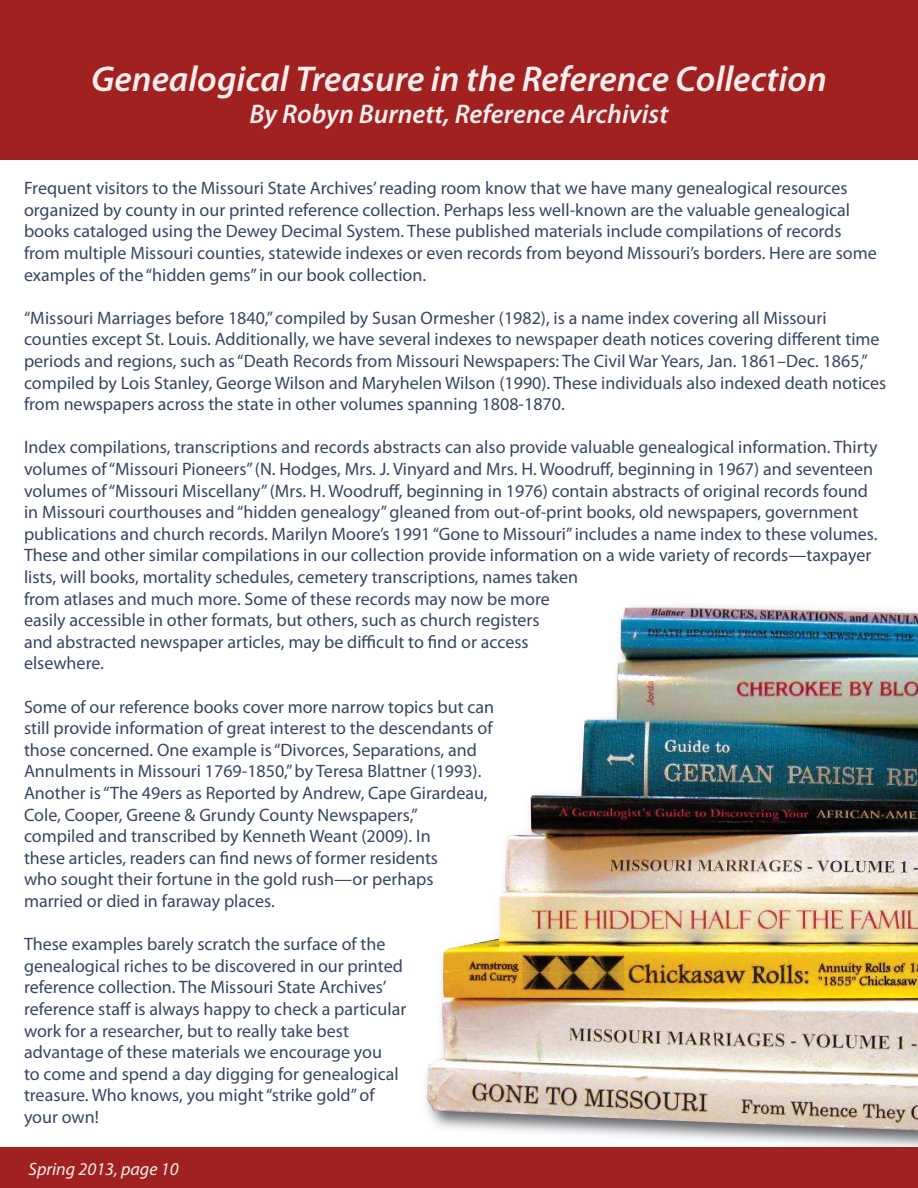
<style>
.page{position:relative;width:918px;height:1188px;background:#fff}
.page>*{position:absolute;margin:0;border:0;box-sizing:border-box;transform-origin:0 0}
.t1{font:italic 600 36px "Myriad Pro";color:#f7eded}
.t2{font:italic 600 27px "Myriad Pro";color:#f7eded}
.t3{font:18px/21.6px "Myriad Pro";color:#384563}
.t4{font:italic 18px "Myriad Pro";color:#f7eded}
</style>
<div class="page">
<img style="left:389px;top:606px;width:529px;height:542px">
<img style="left:427px;top:607px;width:491px;height:524px">
<div style="left:0;top:0;width:918px;height:160px;background:#a12121"></div>
<div style="left:0;top:1148px;width:918px;height:40px;background:#a12121"></div>
<p class="t1" style="left:91px;top:56px;width:737px">Genealogical Treasure in the Reference Collection</p>
<p class="t2" style="left:250px;top:97px;width:420px">By Robyn Burnett, Reference Archivist</p>
<p class="t3" style="left:24px;top:177px;width:854px">Frequent visitors to the Missouri State Archives’ reading room know that we have many genealogical resources organized by county in our printed reference collection. Perhaps less well-known are the valuable genealogical books cataloged using the Dewey Decimal System. These published materials include compilations of records from multiple Missouri counties, statewide indexes or even records from beyond Missouri’s borders. Here are some examples of the “hidden gems” in our book collection.</p>
<p class="t3" style="left:24px;top:307px;width:864px">“Missouri Marriages before 1840,” compiled by Susan Ormesher (1982), is a name index covering all Missouri counties except St. Louis. Additionally, we have several indexes to newspaper death notices covering different time periods and regions, such as “Death Records from Missouri Newspapers: The Civil War Years, Jan. 1861–Dec. 1865,” compiled by Lois Stanley, George Wilson and Maryhelen Wilson (1990). These individuals also indexed death notices from newspapers across the state in other volumes spanning 1808-1870.</p>
<p class="t3" style="left:24px;top:436px;width:855px">Index compilations, transcriptions and records abstracts can also provide valuable genealogical information. Thirty volumes of “Missouri Pioneers” (N. Hodges, Mrs. J. Vinyard and Mrs. H. Woodruff, beginning in 1967) and seventeen volumes of “Missouri Miscellany” (Mrs. H. Woodruff, beginning in 1976) contain abstracts of original records found in Missouri courthouses and “hidden genealogy” gleaned from out-of-print books, old newspapers, government publications and church records. Marilyn Moore’s 1991 “Gone to Missouri” includes a name index to these volumes.<br>These and other similar compilations in our collection provide information on a wide variety of records—taxpayer lists, will books, mortality schedules, cemetery transcriptions, names taken<br>from atlases and much more. Some of these records may now be more<br>easily accessible in other formats, but others, such as church registers<br>and abstracted newspaper articles, may be difficult to find or access<br>elsewhere.</p>
<p class="t3" style="left:24px;top:696px;width:472px">Some of our reference books cover more narrow topics but can still provide information of great interest to the descendants of those concerned. One example is “Divorces, Separations, and Annulments in Missouri 1769-1850,” by Teresa Blattner (1993).<br>Another is “The 49ers as Reported by Andrew, Cape Girardeau, Cole, Cooper, Greene &amp; Grundy County Newspapers,”<br>compiled and transcribed by Kenneth Weant (2009). In<br>these articles, readers can find news of former residents<br>who sought their fortune in the gold rush—or perhaps married or died in faraway places.</p>
<p class="t3" style="left:24px;top:933px;width:384px">These examples barely scratch the surface of the genealogical riches to be discovered in our printed reference collection. The Missouri State Archives’ reference staff is always happy to check a particular work for a researcher, but to really take best advantage of these materials we encourage you<br>to come and spend a day digging for genealogical treasure. Who knows, you might “strike gold” of your own!</p>
<p class="t4" style="left:29px;top:1158px;width:151px">Spring 2013, page 10</p>
</div>
